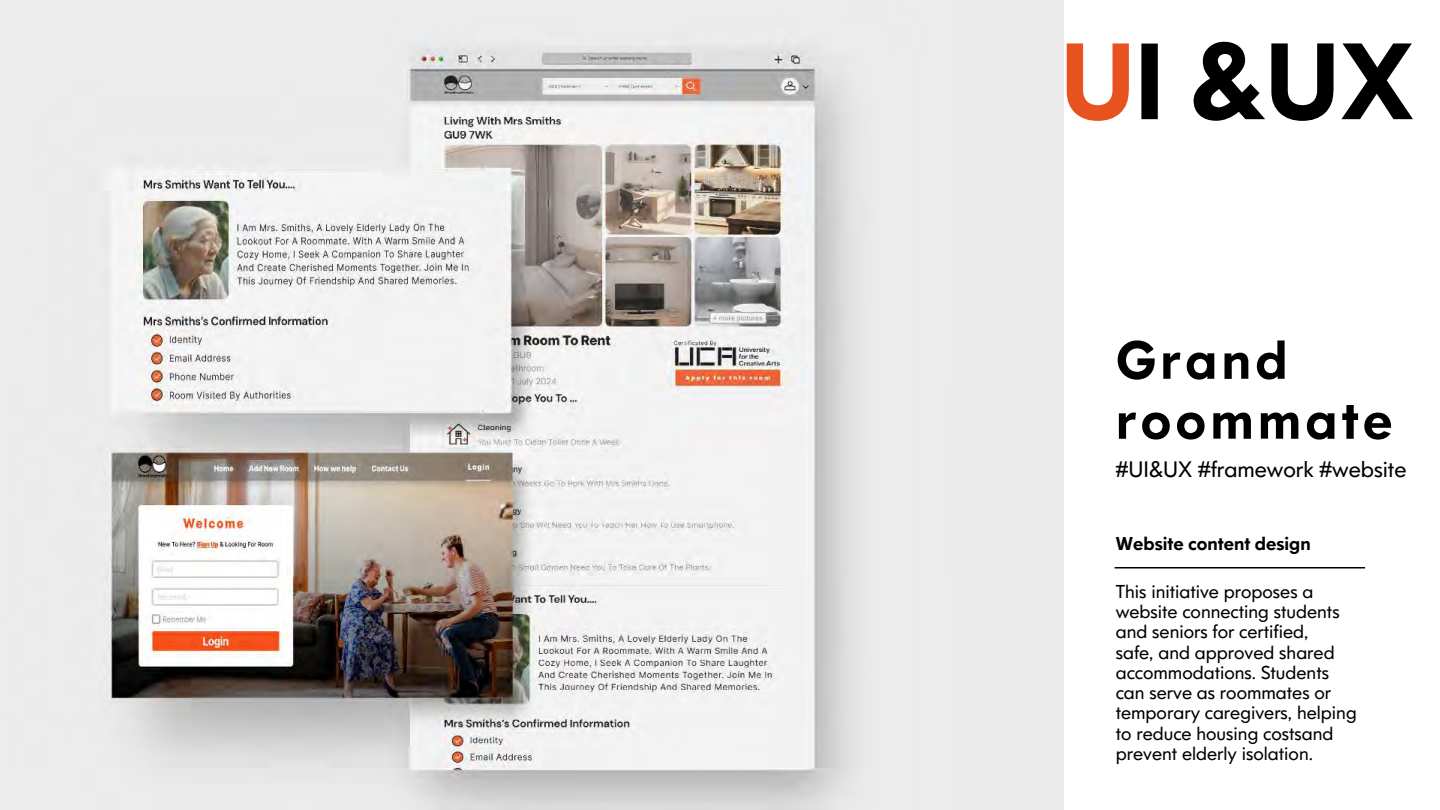
<style>
.page{position:relative;width:1440px;height:810px;background:#fff}
.page>*{position:absolute;margin:0;border:0;box-sizing:border-box;transform-origin:0 0}
.t1{font:800 108.75px "IKEA Sans";color:#000}
.t2{font:800 54px/60px "IKEA Sans";letter-spacing:.075em;color:#000}
.t3{font:22.5px "IKEA Sans";color:#000}
.t4{font:18.75px/20.2px "IKEA Sans";color:#000}
.t5{font:800 18.75px "IKEA Sans";color:#000}
.s1{color:#e8521f}
</style>
<div class="page">
<div style="left:0;top:0;width:1064px;height:810px;background:#ebebeb"></div>
<img style="left:109px;top:46px;width:741px;height:764px">
<hr style="left:1115px;top:567px;width:250px;height:1px;background:#000">
<h1 class="t1" style="left:1060px;top:-3px;width:355px"><span class="s1">U</span>I &amp;UX</h1>
<h2 class="t2" style="left:1116px;top:325px;width:278px">Grand roommate</h2>
<p class="t3" style="left:1116px;top:453px;width:292px">#UI&amp;UX #framework #website</p>
<p class="t5" style="left:1116px;top:529px;width:196px">Website content design</p>
<p class="t4" style="left:1116px;top:580px;width:242px">This initiative proposes a website connecting students and seniors for certified,<br>safe, and approved shared accommodations. Students can serve as roommates or temporary caregivers, helping to reduce housing costsand prevent elderly isolation.</p>
</div>
